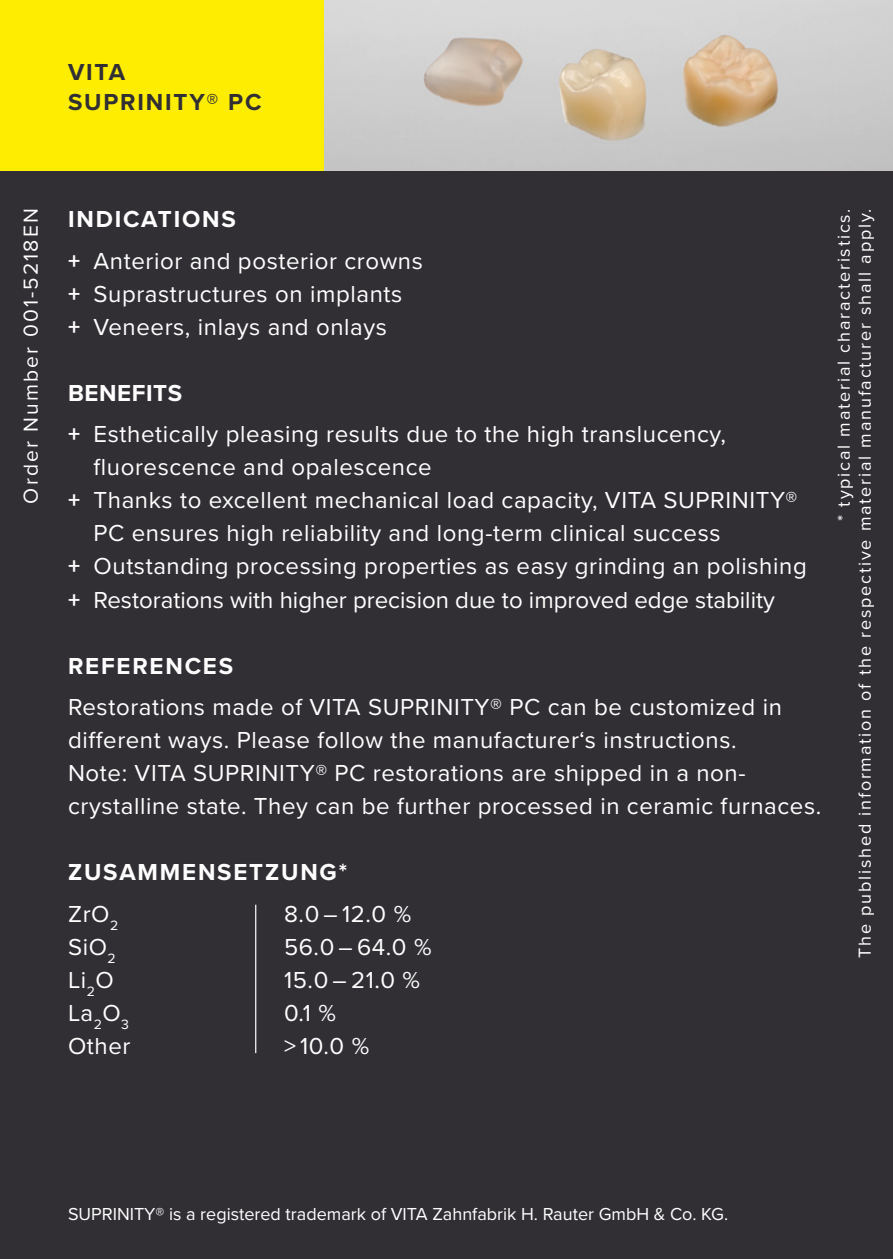
<style>
.page{position:relative;width:893px;height:1259px;background:#fff}
.page>*{position:absolute;margin:0;border:0;box-sizing:border-box;transform-origin:0 0}
.t1{font:24px/33px "Proxima Nova";letter-spacing:.025em;color:#fff}
.t2{font:24px "Proxima Nova";color:#fff}
.t3{font:700 24px/41.4px "Proxima Nova";letter-spacing:.075em;color:#fff}
.t4{font:700 24px/30px "Proxima Nova";letter-spacing:.075em;color:#312f34}
.t5{font:21px "Proxima Nova";letter-spacing:.1em;color:#fff}
.t6{font:18px/21px "Proxima Nova";letter-spacing:.1em;color:#fff;text-align:right}
.t7{font:18px "Proxima Nova";color:#fff}
.s1{font-weight:700}
.s2{font-weight:400}
</style>
<div class="page">
<div style="left:0;top:170px;width:893px;height:1089px;background:#312f34"></div>
<div style="left:0;top:0;width:324px;height:170px;background:#ffed00"></div>
<img style="left:324px;top:0;width:569px;height:170px">
<hr style="left:255px;top:904px;width:1px;height:149px;background:#fff">
<p class="t4" style="left:68px;top:56px;width:195px">VITA<br>SUPRINITY® PC</p>
<p class="t5" style="left:15px;top:503px;width:297px;rotate:-90deg">Order Number 001-5218EN</p>
<p class="t6" style="left:832px;top:958px;width:751px;rotate:-90deg">* typical material characteristics.<br>The published information of the respective material manufacturer shall apply.</p>
<p class="t1" style="left:68px;top:198px;width:356px;line-height:41.4px"><span class="s1">INDICATIONS<br>+</span> Anterior and posterior crowns</p>
<p class="t1" style="left:68px;top:276px;width:336px"><span class="s1">+</span> Suprastructures on implants <span class="s1">+</span> Veneers, inlays and onlays</p>
<p class="t1" style="left:68px;top:371px;width:660px;line-height:41.4px"><span class="s1">BENEFITS<br>+</span> Esthetically pleasing results due to the high translucency,</p>
<p class="t1" style="left:94px;top:450px;width:340px">fluorescence and opalescence</p>
<p class="t1" style="left:68px;top:483px;width:731px"><span class="s1">+</span> Thanks to excellent mechanical load capacity, VITA SUPRINITY®</p>
<p class="t1" style="left:94px;top:516px;width:629px">PC ensures high reliability and long-term clinical success</p>
<p class="t1" style="left:68px;top:549px;width:740px"><span class="s1">+</span> Outstanding processing properties as easy grinding an polishing</p>
<p class="t2" style="left:68px;top:581px;width:708px"><span class="s1">+</span> Restorations with higher precision due to improved edge stability</p>
<p class="t3" style="left:68px;top:644px;width:167px">REFERENCES</p>
<p class="t1" style="left:68px;top:689px;width:755px">Restorations made of VITA SUPRINITY® PC can be customized in different ways. Please follow the manufacturer‘s instructions.<br>Note: VITA SUPRINITY® PC restorations are shipped in a non&shy;crystalline state. They can be further processed in ceramic furnaces.</p>
<p class="t3" style="left:68px;top:851px;width:281px">ZUSAMMENSETZUNG*<br><span class="s2">ZrO</span><sub>2</sub></p>
<p class="t1" style="left:284px;top:896px;width:129px">8.0 – 12.0 %</p>
<p class="t1" style="left:68px;top:929px;width:49px">SiO<sub>2</sub></p>
<p class="t1" style="left:284px;top:929px;width:149px">56.0 – 64.0 %</p>
<p class="t1" style="left:68px;top:962px;width:47px">Li<sub>2</sub>O</p>
<p class="t1" style="left:284px;top:962px;width:138px">15.0 – 21.0 %</p>
<p class="t1" style="left:68px;top:995px;width:63px">La<sub>2</sub>O<sub>3</sub></p>
<p class="t1" style="left:284px;top:995px;width:53px">0.1 %</p>
<p class="t1" style="left:68px;top:1028px;width:64px">Other</p>
<p class="t1" style="left:284px;top:1028px;width:87px">&gt; 10.0 %</p>
<p class="t7" style="left:68px;top:1200px;width:662px">SUPRINITY® is a registered trademark of VITA Zahnfabrik H. Rauter GmbH &amp; Co. KG.</p>
</div>
